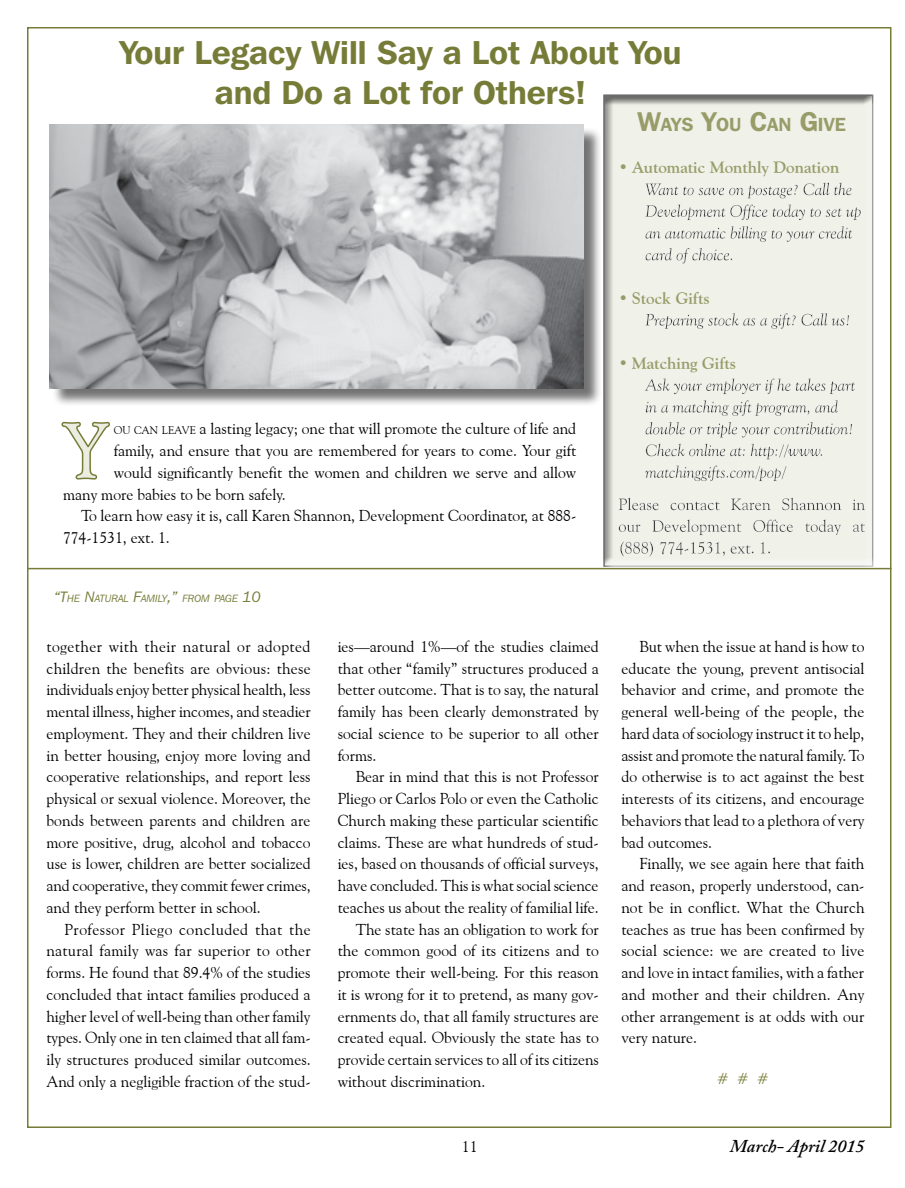
<style>
.page{position:relative;width:905px;height:1188px;background:#fff}
.page>*{position:absolute;margin:0;border:0;box-sizing:border-box;transform-origin:0 0}
.t1{font:77.85px "Goudy Old Style BT";color:#ebede1}
.t2{font:600 33px/39.6px "Franklin Gothic IT Cby BT";color:#767c38;text-align:center}
.t3{font:600 18.9px "Franklin Gothic IT Cby BT";color:#767c38}
.t4{font:italic 600 18px "Adobe Caslon Pro";color:#000}
.t5{font:700 16.5px "Goudy Old Style BT";color:#767c38}
.t6{font:15.75px/21.8px "Goudy Old Style BT";color:#000;text-align:justify}
.t7{font:15.75px "Goudy Old Style BT";color:#767c38}
.t8{font:italic 10.5px "Franklin Gothic IT Cby BT";color:#767c38}
.s1{font-size:27px}
.s2{font-size:10.95px}
.s3{font-size:15px}
</style>
<div class="page">
<div style="left:52px;top:127px;width:549px;height:279px;background:#000;opacity:.55"></div>
<img style="left:50px;top:125px;width:533px;height:263px">
<hr style="left:27px;top:568px;width:864px;height:1px;background:#767c38">
<div style="left:592px;top:85px;width:290px;height:483px;background:#000;opacity:.75"></div>
<svg style="left:61px;top:421px;width:49px;height:59px"></svg>
<h2 class="t2" style="left:120px;top:32px;width:563px">Your Legacy Will Say a Lot About You and Do a Lot for Others!</h2>
<p class="t3" style="left:637px;top:113px;width:210px"><span class="s1">W</span>AYS <span class="s1">Y</span>OU <span class="s1">C</span>AN <span class="s1">G</span>IVE</p>
<p class="t5" style="left:618px;top:157px;width:222px">• Automatic Monthly Donation</p>
<p class="t5" style="left:618px;top:288px;width:93px">• Stock Gifts</p>
<h1 class="t1" style="left:63px;top:403px;width:48px">Y</h1>
<p class="t6" style="left:114px;top:418px;width:464px"><span class="s2">OU CAN LEAVE</span> a lasting legacy; one that will promote the culture of life and</p>
<p class="t6" style="left:114px;top:439px;width:464px">family, and ensure that you are remembered for years to come. Your gift</p>
<p class="t6" style="left:114px;top:461px;width:464px">would significantly benefit the women and children we serve and allow</p>
<p class="t6" style="left:63px;top:483px;width:224px">many more babies to be born safely.</p>
<p class="t6" style="left:81px;top:505px;width:496px">To learn how easy it is, call Karen Shannon, Development Coordinator, at 888-</p>
<p class="t6" style="left:63px;top:526px;width:108px">774-1531, ext. 1.</p>
<p class="t8" style="left:54px;top:591px;width:208px"><span class="s3">“T</span>HE <span class="s3">N</span>ATURAL <span class="s3">F</span>AMILY<span class="s3">,”</span> FROM PAGE <span class="s3">10</span></p>
<p class="t6" style="left:46px;top:635px;width:266px">together with their natural or adopted children the benefits are obvious: these individuals enjoy better physical health, less mental illness, higher incomes, and steadier employment. They and their children live in better housing, enjoy more loving and cooperative relationships, and report less physical or sexual violence. Moreover, the bonds between parents and children are more positive, drug, alcohol and tobacco use is lower, children are better socialized and cooperative, they commit fewer crimes, and they perform better in school.</p>
<p class="t6" style="left:46px;top:918px;width:266px;text-indent:18px">Professor Pliego concluded that the natural family was far superior to other forms. He found that 89.4% of the studies concluded that intact families produced a higher level of well-being than other family types. Only one in ten claimed that all fam&shy;ily structures produced similar outcomes.<br>And only a negligible fraction of the stud-</p>
<p class="t6" style="left:337px;top:635px;width:263px">ies—around 1%—of the studies claimed that other “family” structures produced a better outcome. That is to say, the natural family has been clearly demonstrated by social science to be superior to all other forms.</p>
<p class="t6" style="left:355px;top:766px;width:244px">Bear in mind that this is not Professor</p>
<p class="t6" style="left:337px;top:787px;width:263px">Pliego or Carlos Polo or even the Catholic</p>
<p class="t6" style="left:337px;top:809px;width:262px">Church making these particular scientific</p>
<p class="t6" style="left:337px;top:831px;width:263px">claims. These are what hundreds of stud-</p>
<p class="t6" style="left:337px;top:853px;width:263px">ies, based on thousands of official surveys,</p>
<p class="t6" style="left:337px;top:874px;width:262px">have concluded. This is what social science</p>
<p class="t6" style="left:337px;top:896px;width:263px">teaches us about the reality of familial life.</p>
<p class="t6" style="left:355px;top:918px;width:245px">The state has an obligation to work for</p>
<p class="t6" style="left:337px;top:940px;width:263px">the common good of its citizens and to</p>
<p class="t6" style="left:337px;top:961px;width:262px">promote their well-being. For this reason</p>
<p class="t6" style="left:337px;top:983px;width:262px">it is wrong for it to pretend, as many gov-</p>
<p class="t6" style="left:337px;top:1005px;width:263px">ernments do, that all family structures are</p>
<p class="t6" style="left:337px;top:1027px;width:263px">created equal. Obviously the state has to</p>
<p class="t6" style="left:337px;top:1048px;width:263px">provide certain services to all of its citizens</p>
<p class="t6" style="left:337px;top:1070px;width:149px">without discrimination.</p>
<p class="t5" style="left:618px;top:353px;width:119px">• Matching Gifts</p>
<p class="t6" style="left:621px;top:635px;width:245px;text-indent:18px">But when the issue at hand is how to educate the young, prevent antisocial behavior and crime, and promote the general well-being of the people, the hard data of sociology instruct it to help, assist and promote the natural family. To do otherwise is to act against the best interests of its citizens, and encourage behaviors that lead to a plethora of very bad outcomes.</p>
<p class="t6" style="left:621px;top:853px;width:245px;text-indent:18px">Finally, we see again here that faith and reason, properly understood, can&shy;not be in conflict. What the Church teaches as true has been confirmed by social science: we are created to live and love in intact families, with a father and mother and their children. Any other arrangement is at odds with our very nature.</p>
<p class="t7" style="left:717px;top:1069px;width:53px"># # #</p>
<p class="t6" style="left:462px;top:1135px;width:17px">11</p>
<p class="t4" style="left:729px;top:1135px;width:136px">March- April 2015</p>
</div>
